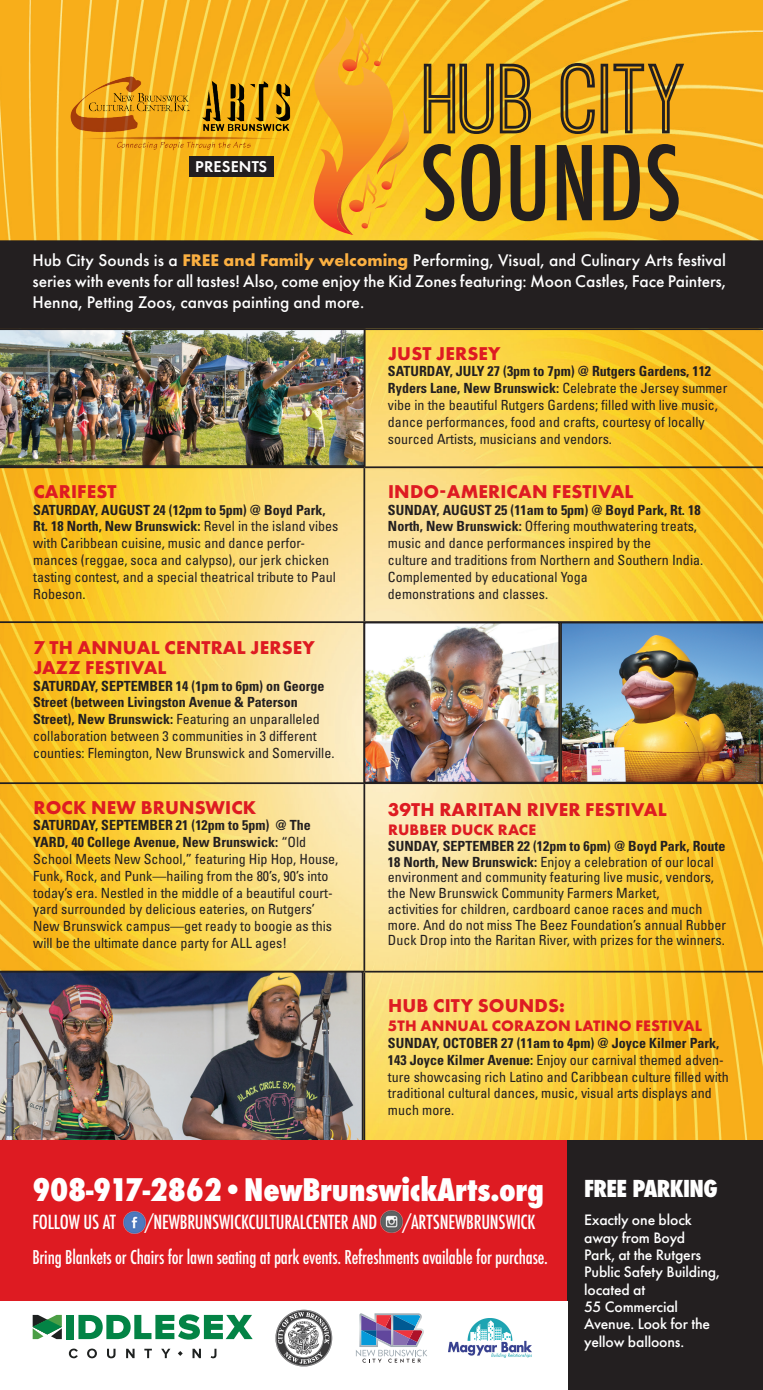
<style>
.page{position:relative;width:763px;height:1390px;background:#fff}
.page>*{position:absolute;margin:0;border:0;box-sizing:border-box;transform-origin:0 0}
.t1{font:800 condensed 30.28px "Futura";letter-spacing:-.01em;color:#fff}
.t2{font:800 condensed 22.75px "Futura";letter-spacing:-.03em;color:#fff}
.t3{font:700 19.25px/19.2px "Futura PT";letter-spacing:.01em;color:#de1b22}
.t4{font:500 condensed 18.9px "Futura";letter-spacing:-.01em;color:#fff}
.t5{font:500 condensed 18.55px "Futura";letter-spacing:-.01em;color:#fff}
.t6{font:500 17.5px/21px "Futura PT";color:#fff;text-align:justify}
.t7{font:600 16.28px "Futura PT";letter-spacing:.01em;color:#fff}
.t8{font:500 15.75px/17.3px "Futura PT";letter-spacing:-.01em;color:#fff}
.t9{font:700 15.75px "Futura PT";letter-spacing:.01em;color:#de1b22}
.t10{font:condensed 14px/16.8px "Univers";color:#231f20}
.s1{font-weight:700;color:#fbb042}
.s2{font-weight:700}
</style>
<div class="page">
<img style="left:0;top:0;width:762px;height:1140px">
<hr style="left:364px;top:328px;width:398px;height:2px;background:#231f20">
<hr style="left:0;top:466px;width:364px;height:2px;background:#231f20">
<hr style="left:364px;top:466px;width:398px;height:2px;background:#231f20">
<hr style="left:363px;top:468px;width:2px;height:153px;background:#231f20">
<hr style="left:0;top:621px;width:364px;height:2px;background:#231f20">
<hr style="left:364px;top:621px;width:398px;height:2px;background:#231f20">
<hr style="left:0;top:782px;width:364px;height:2px;background:#231f20">
<hr style="left:364px;top:782px;width:398px;height:2px;background:#231f20">
<hr style="left:363px;top:784px;width:2px;height:187px;background:#231f20">
<hr style="left:0;top:971px;width:364px;height:1px;background:#231f20">
<hr style="left:364px;top:971px;width:398px;height:1px;background:#231f20">
<hr style="left:363px;top:972px;width:2px;height:168px;background:#231f20">
<img style="left:0;top:972px;width:363px;height:168px">
<div style="left:0;top:1140px;width:762px;height:250px;background:#de1b22"></div>
<img style="left:123px;top:1211px;width:22px;height:22px">
<img style="left:380px;top:1211px;width:23px;height:22px">
<div style="left:567px;top:1140px;width:195px;height:250px;background:#231f20"></div>
<svg style="left:305px;top:16px;width:110px;height:219px;background:#f7ac24"></svg>
<svg style="left:423px;top:64px;width:70px;height:70px;background:#ad841c"></svg>
<svg style="left:499px;top:64px;width:32px;height:69px;background:#9a741d"></svg>
<svg style="left:560px;top:63px;width:34px;height:71px;background:#b1831f"></svg>
<svg style="left:600px;top:64px;width:84px;height:69px;background:#bf8c21"></svg>
<svg style="left:423px;top:144px;width:31px;height:77px;background:#987b20"></svg>
<svg style="left:461px;top:144px;width:39px;height:77px;background:#82691f"></svg>
<svg style="left:510px;top:145px;width:35px;height:76px;background:#7b621e"></svg>
<svg style="left:556px;top:145px;width:35px;height:75px;background:#654f1e"></svg>
<svg style="left:603px;top:145px;width:36px;height:75px;background:#74591f"></svg>
<svg style="left:647px;top:144px;width:31px;height:77px;background:#977121"></svg>
<img style="left:68px;top:74px;width:225px;height:79px">
<div style="left:189px;top:157px;width:84px;height:20px;background:#231f20"></div>
<div style="left:0;top:240px;width:762px;height:88px;background:#231f20"></div>
<img style="left:0;top:328px;width:365px;height:138px">
<img style="left:366px;top:625px;width:191px;height:155px">
<div style="left:363px;top:622px;width:197px;height:161px;border:2px solid #231f20"></div>
<img style="left:560px;top:623px;width:202px;height:159px">
<div style="left:0;top:1301px;width:567px;height:89px;background:#fff"></div>
<svg style="left:69px;top:1348px;width:9px;height:10px"></svg>
<svg style="left:87px;top:1348px;width:10px;height:10px"></svg>
<svg style="left:107px;top:1348px;width:8px;height:10px"></svg>
<svg style="left:126px;top:1348px;width:8px;height:10px"></svg>
<svg style="left:144px;top:1348px;width:8px;height:10px"></svg>
<svg style="left:161px;top:1348px;width:9px;height:10px"></svg>
<svg style="left:192px;top:1348px;width:9px;height:10px"></svg>
<svg style="left:210px;top:1348px;width:6px;height:10px"></svg>
<svg style="left:178px;top:1351px;width:5px;height:5px"></svg>
<svg style="left:78px;top:1314px;width:174px;height:25px"></svg>
<div style="left:66px;top:1315px;width:7px;height:24px;background:#038345"></div>
<svg style="left:33px;top:1315px;width:29px;height:24px"></svg>
<img style="left:275px;top:1309px;width:58px;height:58px">
<svg style="left:356px;top:1313px;width:71px;height:49px"></svg>
<img style="left:448px;top:1318px;width:83px;height:39px">
<svg style="left:756px;top:0;width:7px;height:2px"></svg>
<p class="t7" style="left:195px;top:156px;width:73px">PRESENTS</p>
<p class="t6" style="left:32px;top:250px;width:695px">Hub City Sounds is a <span class="s1">FREE and Family welcoming</span> Performing, Visual, and Culinary Arts festival series with events for all tastes! Also, come enjoy the Kid Zones featuring: Moon Castles, Face Painters, Henna, Petting Zoos, canvas painting and more.</p>
<h3 class="t3" style="left:33px;top:481px;width:85px">CARIFEST</h3>
<p class="t10" style="left:33px;top:501px;width:306px"><span class="s2">SATURDAY, AUGUST 24 (12pm to 5pm) @ Boyd Park, Rt. 18 North, New Brunswick:</span> Revel in the island vibes with Caribbean cuisine, music and dance perfor&shy;mances (reggae, soca and calypso), our jerk chicken tasting contest, and a special theatrical tribute to Paul Robeson.</p>
<h3 class="t3" style="left:33px;top:638px;width:283px">7 TH ANNUAL CENTRAL JERSEY<br>JAZZ FESTIVAL</h3>
<p class="t10" style="left:33px;top:677px;width:302px"><span class="s2">SATURDAY, SEPTEMBER 14 (1pm to 6pm) on George Street (between Livingston Avenue &amp; Paterson Street), New Brunswick:</span> Featuring an unparalleled collaboration between 3 communities in 3 different counties: Flemington, New Brunswick and Somerville.</p>
<h3 class="t3" style="left:33px;top:797px;width:224px">ROCK NEW BRUNSWICK</h3>
<p class="t10" style="left:33px;top:817px;width:306px"><span class="s2">SATURDAY, SEPTEMBER 21 (12pm to 5pm) @ The YARD, 40 College Avenue, New Brunswick:</span> “Old School Meets New School,” featuring Hip Hop, House, Funk, Rock, and Punk—hailing from the 80’s, 90’s into today’s era. Nestled in the middle of a beautiful court&shy;yard surrounded by delicious eateries, on Rutgers’ New Brunswick campus—get ready to boogie as this will be the ultimate dance party for ALL ages!</p>
<h3 class="t3" style="left:388px;top:343px;width:114px">JUST JERSEY</h3>
<p class="t10" style="left:388px;top:363px;width:341px"><span class="s2">SATURDAY, JULY 27 (3pm to 7pm) @ Rutgers Gardens, 112<br>Ryders Lane, New Brunswick:</span> Celebrate the Jersey summer vibe in the beautiful Rutgers Gardens; filled with live music, dance performances, food and crafts, courtesy of locally sourced Artists, musicians and vendors.</p>
<h3 class="t3" style="left:388px;top:481px;width:247px">INDO-AMERICAN FESTIVAL</h3>
<p class="t10" style="left:388px;top:501px;width:316px"><span class="s2">SUNDAY, AUGUST 25 (11am to 5pm) @ Boyd Park, Rt. 18<br>North, New Brunswick:</span> Offering mouthwatering treats, music and dance performances inspired by the<br>culture and traditions from Northern and Southern India.<br>Complemented by educational Yoga<br>demonstrations and classes.</p>
<h3 class="t3" style="left:388px;top:800px;width:280px">39TH RARITAN RIVER FESTIVAL</h3>
<p class="t9" style="left:388px;top:820px;width:149px">RUBBER DUCK RACE</p>
<p class="t10" style="left:388px;top:838px;width:339px;line-height:15.8px"><span class="s2">SUNDAY, SEPTEMBER 22 (12pm to 6pm) @ Boyd Park, Route 18 North, New Brunswick:</span> Enjoy a celebration of our local environment and community featuring live music, vendors, the New Brunswick Community Farmers Market,<br>activities for children, cardboard canoe races and much more. And do not miss The Beez Foundation’s annual Rubber Duck Drop into the Raritan River, with prizes for the winners.</p>
<h3 class="t3" style="left:388px;top:996px;width:178px">HUB CITY SOUNDS:</h3>
<p class="t9" style="left:388px;top:1016px;width:315px">5TH ANNUAL CORAZON LATINO FESTIVAL</p>
<p class="t10" style="left:388px;top:1034px;width:342px"><span class="s2">SUNDAY, OCTOBER 27 (11am to 4pm) @ Joyce Kilmer Park, 143 Joyce Kilmer Avenue:</span> Enjoy our carnival themed adven&shy;ture showcasing rich Latino and Caribbean culture filled with traditional cultural dances, music, visual arts displays and much more.</p>
<h1 class="t1" style="left:32px;top:1169px;width:513px">908-917-2862•NewBrunswickArts.org</h1>
<h3 class="t4" style="left:32px;top:1210px;width:85px">FOLLOW US AT</h3>
<h3 class="t4" style="left:145px;top:1210px;width:234px">/NEWBRUNSWICKCULTURALCENTER AND</h3>
<h3 class="t4" style="left:402px;top:1210px;width:134px">/ARTSNEWBRUNSWICK</h3>
<h3 class="t5" style="left:32px;top:1245px;width:517px">Bring Blankets or Chairs for lawn seating at park events. Refreshments available for purchase.</h3>
<h2 class="t2" style="left:584px;top:1173px;width:135px">FREE PARKING</h2>
<p class="t8" style="left:584px;top:1211px;width:137px">Exactly one block away from Boyd<br>Park, at the Rutgers<br>Public Safety Building, located at<br>55 Commercial<br>Avenue. Look for the yellow balloons.</p>
</div>
